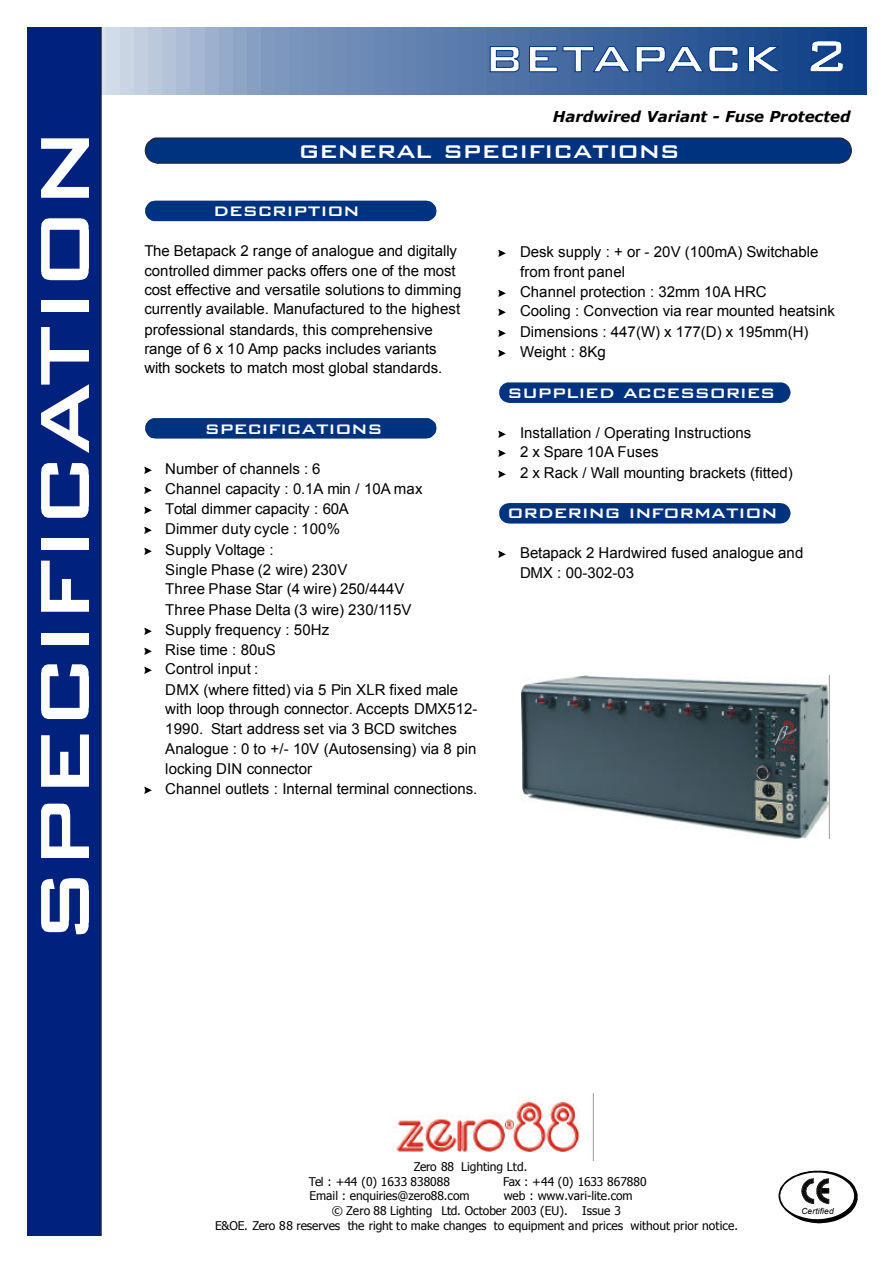
<style>
.page{position:relative;width:893px;height:1263px;background:#fff}
.page>*{position:absolute;margin:0;border:0;box-sizing:border-box;transform-origin:0 0}
.t1{font:30px "Bank Gothic Md BT";letter-spacing:-.005em;color:#fff}
.t2{font:22.5px "Bank Gothic Md BT";letter-spacing:-.005em;color:#fff}
.t3{font:15px/20.1px "Arial";color:#000}
.t4{font:italic 700 15px "Verdana";letter-spacing:-.005em;color:#000}
.t5{font:12px/15.1px "Tahoma";color:#000}
.t6{font:italic 8.4px "Arial";letter-spacing:.015em;color:#000}
</style>
<div class="page">
<svg style="left:499px;top:503px;width:291px;height:21px;background:#093a83"></svg>
<svg style="left:499px;top:382px;width:291px;height:21px;background:#093a83"></svg>
<svg style="left:145px;top:418px;width:291px;height:21px;background:#093a83"></svg>
<svg style="left:101px;top:27px;width:6px;height:68px"></svg>
<div style="left:107px;top:27px;width:14px;height:68px;background:#d2dbe8"></div>
<div style="left:121px;top:27px;width:14px;height:68px;background:#cad5e4"></div>
<div style="left:135px;top:27px;width:14px;height:68px;background:#c3cfe1"></div>
<div style="left:149px;top:27px;width:14px;height:68px;background:#bbc9dd"></div>
<div style="left:163px;top:27px;width:14px;height:68px;background:#b4c3d9"></div>
<div style="left:177px;top:27px;width:14px;height:68px;background:#acbdd5"></div>
<div style="left:191px;top:27px;width:14px;height:68px;background:#a5b7d2"></div>
<div style="left:205px;top:27px;width:14px;height:68px;background:#9db1ce"></div>
<div style="left:219px;top:27px;width:14px;height:68px;background:#96abca"></div>
<div style="left:233px;top:27px;width:14px;height:68px;background:#8ea5c6"></div>
<div style="left:247px;top:27px;width:14px;height:68px;background:#879fc3"></div>
<div style="left:261px;top:27px;width:14px;height:68px;background:#7f99bf"></div>
<div style="left:275px;top:27px;width:14px;height:68px;background:#7d97be"></div>
<div style="left:289px;top:27px;width:14px;height:68px;background:#7a95bc"></div>
<div style="left:303px;top:27px;width:15px;height:68px;background:#7792bb"></div>
<div style="left:318px;top:27px;width:14px;height:68px;background:#7490b9"></div>
<div style="left:332px;top:27px;width:14px;height:68px;background:#728eb8"></div>
<div style="left:346px;top:27px;width:14px;height:68px;background:#6f8cb7"></div>
<div style="left:360px;top:27px;width:14px;height:68px;background:#6c8ab5"></div>
<div style="left:374px;top:27px;width:14px;height:68px;background:#6987b4"></div>
<div style="left:388px;top:27px;width:14px;height:68px;background:#6785b3"></div>
<div style="left:402px;top:27px;width:15px;height:68px;background:#6483b1"></div>
<div style="left:417px;top:27px;width:14px;height:68px;background:#6181b0"></div>
<div style="left:431px;top:27px;width:14px;height:68px;background:#5e7fae"></div>
<div style="left:445px;top:27px;width:14px;height:68px;background:#5c7cad"></div>
<div style="left:459px;top:27px;width:14px;height:68px;background:#597aac"></div>
<div style="left:473px;top:27px;width:14px;height:68px;background:#5678aa"></div>
<div style="left:487px;top:27px;width:14px;height:68px;background:#5376a9"></div>
<div style="left:501px;top:27px;width:14px;height:68px;background:#5173a8"></div>
<div style="left:515px;top:27px;width:14px;height:68px;background:#4e71a6"></div>
<div style="left:529px;top:27px;width:14px;height:68px;background:#4b6fa5"></div>
<div style="left:543px;top:27px;width:14px;height:68px;background:#486da3"></div>
<div style="left:557px;top:27px;width:14px;height:68px;background:#466ba2"></div>
<div style="left:571px;top:27px;width:14px;height:68px;background:#4368a1"></div>
<div style="left:585px;top:27px;width:14px;height:68px;background:#40669f"></div>
<div style="left:599px;top:27px;width:15px;height:68px;background:#3d649e"></div>
<div style="left:614px;top:27px;width:14px;height:68px;background:#3a629c"></div>
<div style="left:628px;top:27px;width:14px;height:68px;background:#38609b"></div>
<div style="left:642px;top:27px;width:14px;height:68px;background:#355d9a"></div>
<div style="left:656px;top:27px;width:14px;height:68px;background:#325b98"></div>
<div style="left:670px;top:27px;width:14px;height:68px;background:#2f5997"></div>
<div style="left:684px;top:27px;width:14px;height:68px;background:#2d5796"></div>
<div style="left:698px;top:27px;width:14px;height:68px;background:#2a5594"></div>
<div style="left:712px;top:27px;width:14px;height:68px;background:#275293"></div>
<div style="left:726px;top:27px;width:15px;height:68px;background:#245091"></div>
<div style="left:741px;top:27px;width:14px;height:68px;background:#224e90"></div>
<div style="left:755px;top:27px;width:14px;height:68px;background:#1f4c8f"></div>
<div style="left:769px;top:27px;width:14px;height:68px;background:#1c4a8d"></div>
<div style="left:783px;top:27px;width:14px;height:68px;background:#19478c"></div>
<div style="left:797px;top:27px;width:14px;height:68px;background:#17458b"></div>
<div style="left:811px;top:27px;width:14px;height:68px;background:#144389"></div>
<div style="left:825px;top:27px;width:14px;height:68px;background:#114188"></div>
<div style="left:839px;top:27px;width:14px;height:68px;background:#0e3f86"></div>
<div style="left:853px;top:27px;width:13px;height:68px;background:#0c3c85"></div>
<div style="left:27px;top:27px;width:74px;height:1209px;background:#00217d"></div>
<img style="left:521px;top:676px;width:308px;height:163px">
<div style="left:145px;top:201px;width:291px;height:20px;background:#00337f"></div>
<svg style="left:145px;top:138px;width:706px;height:26px;background:#06357b"></svg>
<svg style="left:490px;top:46px;width:29px;height:26px"></svg>
<svg style="left:529px;top:46px;width:209px;height:26px"></svg>
<svg style="left:748px;top:46px;width:33px;height:26px"></svg>
<svg style="left:810px;top:41px;width:33px;height:31px"></svg>
<svg style="left:778px;top:1171px;width:79px;height:52px"></svg>
<svg style="left:41px;top:878px;width:48px;height:56px"></svg>
<svg style="left:41px;top:804px;width:48px;height:54px"></svg>
<svg style="left:41px;top:735px;width:48px;height:52px"></svg>
<svg style="left:41px;top:664px;width:48px;height:55px"></svg>
<div style="left:41px;top:633px;width:48px;height:12px;background:#fff"></div>
<svg style="left:41px;top:561px;width:48px;height:51px"></svg>
<div style="left:41px;top:538px;width:48px;height:11px;background:#fff"></div>
<svg style="left:41px;top:463px;width:48px;height:55px"></svg>
<svg style="left:41px;top:327px;width:48px;height:126px"></svg>
<div style="left:41px;top:300px;width:48px;height:12px;background:#fff"></div>
<svg style="left:41px;top:218px;width:48px;height:62px"></svg>
<svg style="left:41px;top:138px;width:48px;height:60px"></svg>
<img style="left:391px;top:1094px;width:202px;height:66px">
<p class="t4" style="left:553px;top:107px;width:299px">Hardwired Variant - Fuse Protected</p>
<h1 class="t1" style="left:299px;top:133px;width:382px">general specifications</h1>
<h2 class="t2" style="left:213px;top:198px;width:147px">description</h2>
<p class="t3" style="left:144px;top:241px;width:318px;line-height:19.5px">The Betapack 2 range of analogue and digitally controlled dimmer packs offers one of the most cost effective and versatile solutions to dimming currently available. Manufactured to the highest professional standards, this comprehensive range of 6 x 10 Amp packs includes variants with sockets to match most global standards.</p>
<h2 class="t2" style="left:205px;top:415px;width:179px">specifications</h2>
<p class="t3" style="left:165px;top:459px;width:259px">Number of channels : 6<br>Channel capacity : 0.1A min / 10A max<br>Total dimmer capacity : 60A<br>Dimmer duty cycle : 100%<br>Supply Voltage :<br>Single Phase (2 wire) 230V<br>Three Phase Star (4 wire) 250/444V<br>Three Phase Delta (3 wire) 230/115V<br>Supply frequency : 50Hz<br>Rise time : 80uS<br>Control input :</p>
<p class="t3" style="left:165px;top:681px;width:314px;line-height:18.8px">DMX (where fitted) via 5 Pin XLR fixed male with loop through connector. Accepts DMX512-</p>
<p class="t3" style="left:165px;top:719px;width:313px">1990. Start address set via 3 BCD switches Analogue : 0 to +/- 10V (Autosensing) via 8 pin locking DIN connector<br>Channel outlets : Internal terminal connections.</p>
<p class="t3" style="left:520px;top:242px;width:316px">Desk supply : + or - 20V (100mA) Switchable from front panel<br>Channel protection : 32mm 10A HRC<br>Cooling : Convection via rear mounted heatsink<br>Dimensions : 447(W) x 177(D) x 195mm(H)<br>Weight : 8Kg</p>
<h2 class="t2" style="left:507px;top:379px;width:269px">supplied accessories</h2>
<p class="t3" style="left:520px;top:422px;width:274px">Installation / Operating Instructions<br>2 x Spare 10A Fuses<br>2 x Rack / Wall mounting brackets (fitted)</p>
<h2 class="t2" style="left:507px;top:500px;width:271px">ordering information</h2>
<p class="t3" style="left:520px;top:543px;width:285px;line-height:19.5px">Betapack 2 Hardwired fused analogue and<br>DMX : 00-302-03</p>
<p class="t5" style="left:309px;top:1159px;width:220px;text-indent:105px">Zero 88 Lighting Ltd.<br>Tel : +44 (0) 1633 838088</p>
<p class="t5" style="left:503px;top:1174px;width:145px">Fax : +44 (0) 1633 867880</p>
<p class="t5" style="left:309px;top:1188px;width:162px">Email : enquiries@zero88.com</p>
<p class="t5" style="left:504px;top:1188px;width:130px">web : www.vari-lite.com</p>
<p class="t5" style="left:332px;top:1203px;width:290px">© Zero 88 Lighting Ltd. October 2003 (EU). Issue 3</p>
<p class="t5" style="left:215px;top:1217px;width:524px">E&amp;OE. Zero 88 reserves the right to make changes to equipment and prices without prior notice.</p>
<p class="t6" style="left:801px;top:1206px;width:34px">Certified</p>
</div>
